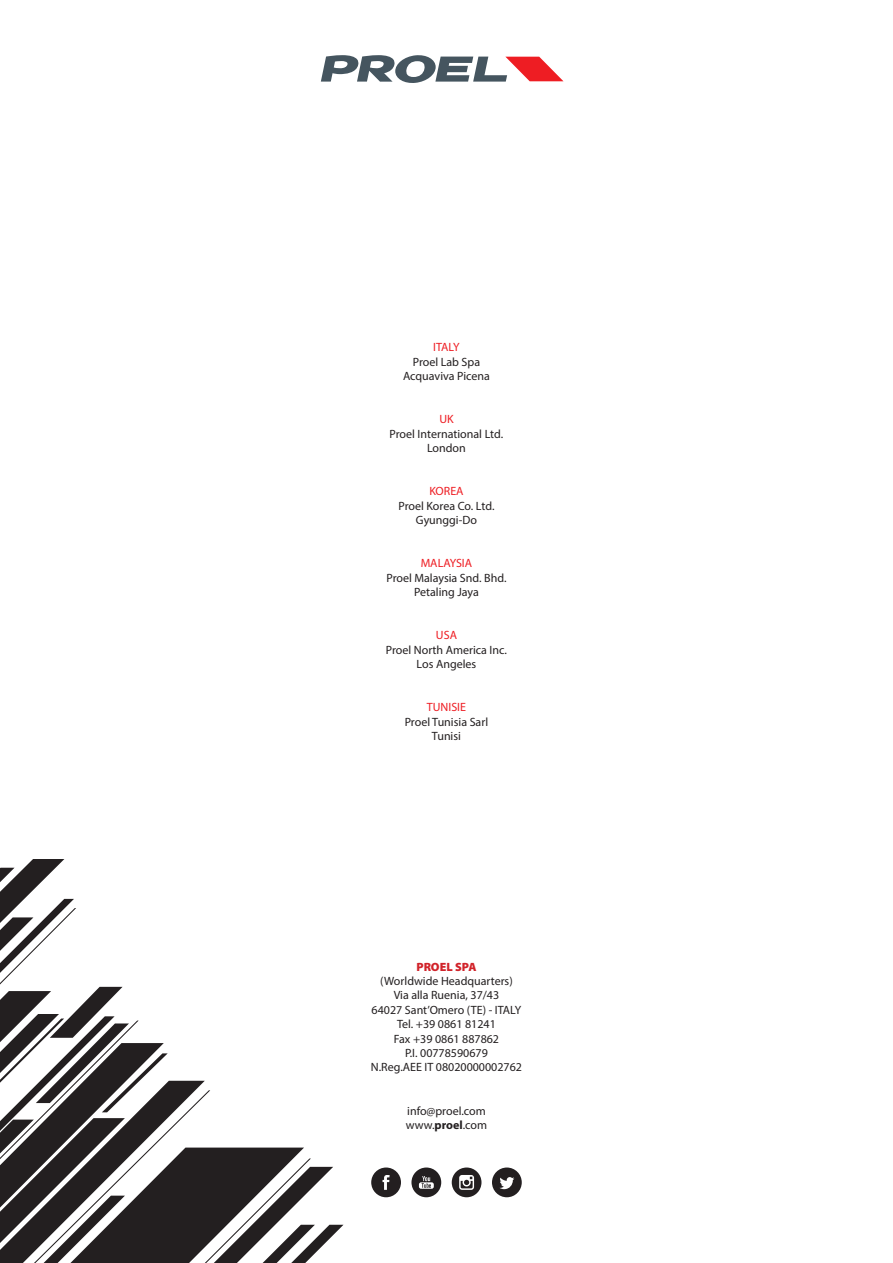
<style>
.page{position:relative;width:893px;height:1263px;background:#fff}
.page>*{position:absolute;margin:0;border:0;box-sizing:border-box;transform-origin:0 0}
.t1{font:12px "Myriad Pro";color:#231f20}
.t2{font:12px "Myriad Pro";color:#ee1d23}
.t3{font:900 12px "Myriad Pro";color:#d1232a}
.s1{font-weight:700}
</style>
<div class="page">
<svg style="left:0;top:859px;width:343px;height:404px"></svg>
<svg style="left:321px;top:55px;width:242px;height:28px"></svg>
<svg style="left:371px;top:1167px;width:30px;height:30px"></svg>
<svg style="left:411px;top:1167px;width:30px;height:30px"></svg>
<svg style="left:452px;top:1167px;width:29px;height:30px"></svg>
<svg style="left:492px;top:1167px;width:30px;height:30px"></svg>
<p class="t2" style="left:433px;top:340px;width:28px">ITALY</p>
<p class="t1" style="left:413px;top:354px;width:69px">Proel Lab Spa</p>
<p class="t1" style="left:403px;top:369px;width:88px">Acquaviva Picena</p>
<p class="t2" style="left:439px;top:412px;width:16px">UK</p>
<p class="t1" style="left:390px;top:426px;width:115px">Proel International Ltd.</p>
<p class="t1" style="left:427px;top:441px;width:40px">London</p>
<p class="t2" style="left:429px;top:484px;width:36px">KOREA</p>
<p class="t1" style="left:398px;top:498px;width:98px">Proel Korea Co. Ltd.</p>
<p class="t1" style="left:416px;top:513px;width:63px">Gyunggi-Do</p>
<p class="t2" style="left:421px;top:556px;width:53px">MALAYSIA</p>
<p class="t1" style="left:386px;top:570px;width:122px">Proel Malaysia Snd. Bhd.</p>
<p class="t1" style="left:414px;top:585px;width:66px">Petaling Jaya</p>
<p class="t2" style="left:436px;top:628px;width:23px">USA</p>
<p class="t1" style="left:386px;top:642px;width:123px">Proel North America Inc.</p>
<p class="t1" style="left:417px;top:657px;width:61px">Los Angeles</p>
<p class="t2" style="left:427px;top:700px;width:41px">TUNISIE</p>
<p class="t1" style="left:405px;top:714px;width:85px">Proel Tunisia Sarl</p>
<p class="t1" style="left:432px;top:729px;width:31px">Tunisi</p>
<p class="t3" style="left:416px;top:960px;width:62px">PROEL SPA</p>
<p class="t1" style="left:380px;top:973px;width:134px">(Worldwide Headquarters)</p>
<p class="t1" style="left:394px;top:988px;width:107px">Via alla Ruenia, 37/43</p>
<p class="t1" style="left:372px;top:1002px;width:151px">64027 Sant’Omero (TE) - ITALY</p>
<p class="t1" style="left:397px;top:1017px;width:100px">Tel. +39 0861 81241</p>
<p class="t1" style="left:394px;top:1031px;width:107px">Fax +39 0861 887862</p>
<p class="t1" style="left:405px;top:1045px;width:84px">P.I. 00778590679</p>
<p class="t1" style="left:371px;top:1060px;width:153px">N.Reg.AEE IT 08020000002762</p>
<p class="t1" style="left:407px;top:1103px;width:80px">info@proel.com</p>
<p class="t1" style="left:406px;top:1117px;width:83px">www.<span class="s1">proel</span>.com</p>
</div>
